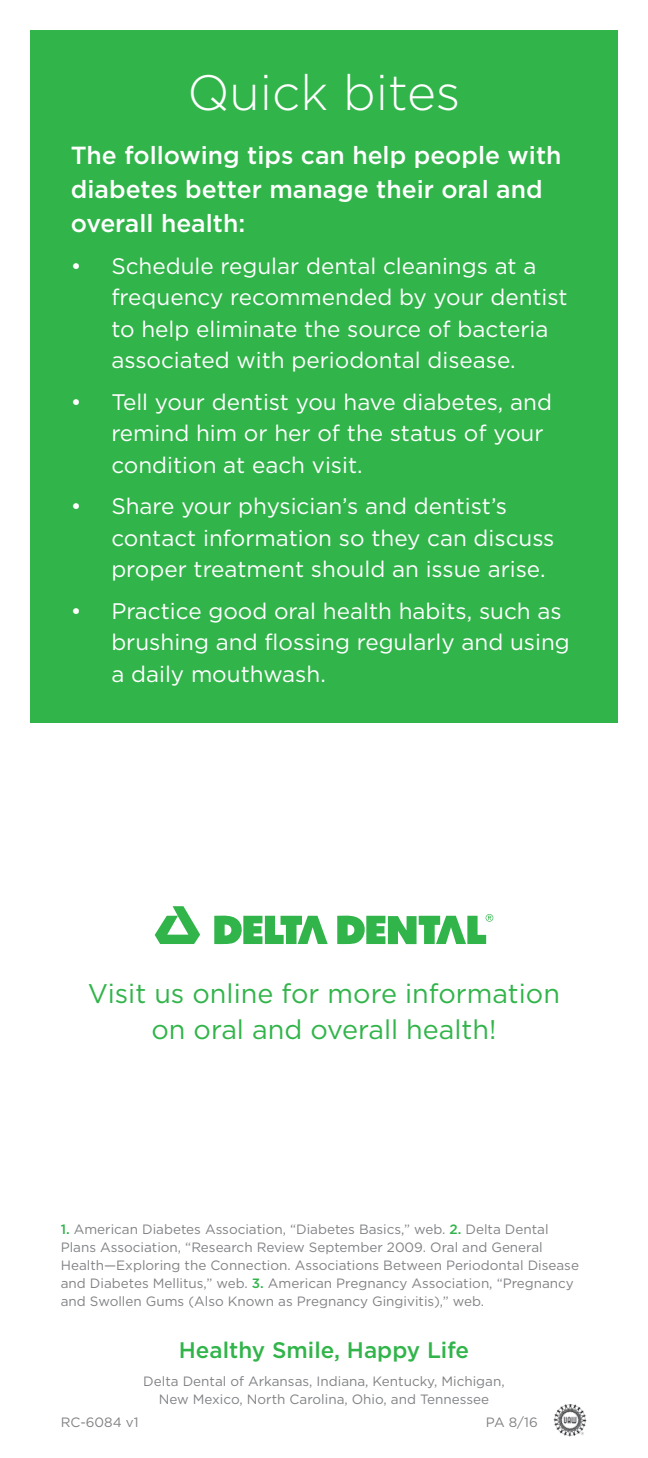
<style>
.page{position:relative;width:648px;height:1458px;background:#fff}
.page>*{position:absolute;margin:0;border:0;box-sizing:border-box;transform-origin:0 0}
.t1{font:300 49.5px "Gotham";color:#fff}
.t2{font:27px/36px "Gotham";color:#31b44a;text-align:center}
.t3{font:500 24.75px/33.8px "Gotham";color:#fff}
.t4{font:22.5px/31.5px "Gotham";color:#fff}
.t5{font:500 22.5px "Gotham";color:#31b44a}
.t6{font:13.5px/18px "Gotham";color:#808285}
.s1{font-weight:500;color:#31b44a}
</style>
<div class="page">
<div style="left:30px;top:30px;width:588px;height:693px;background:#31b44a"></div>
<svg style="left:155px;top:906px;width:45px;height:38px"></svg>
<svg style="left:214px;top:916px;width:114px;height:28px"></svg>
<svg style="left:337px;top:914px;width:156px;height:30px"></svg>
<img style="left:553px;top:1404px;width:34px;height:33px">
<h1 class="t1" style="left:187px;top:62px;width:275px">Quick bites</h1>
<p class="t3" style="left:71px;top:139px;width:492px">The following tips can help people with diabetes better manage their oral and overall health:</p>
<p class="t4" style="left:111px;top:249px;width:458px;text-indent:-40px">• Schedule regular dental cleanings at a frequency recommended by your dentist to help eliminate the source of bacteria associated with periodontal disease.</p>
<p class="t4" style="left:111px;top:386px;width:442px;text-indent:-40px">• Tell your dentist you have diabetes, and remind him or her of the status of your condition at each visit.</p>
<p class="t4" style="left:111px;top:490px;width:445px;text-indent:-40px">• Share your physician’s and dentist’s contact information so they can discuss proper treatment should an issue arise.</p>
<p class="t4" style="left:111px;top:595px;width:460px;text-indent:-40px">• Practice good oral health habits, such as brushing and flossing regularly and using a daily mouthwash.</p>
<p class="t2" style="left:88px;top:974px;width:474px">Visit us online for more information on oral and overall health!</p>
<p class="t6" style="left:61px;top:1220px;width:520px"><span class="s1">1.</span> American Diabetes Association, “Diabetes Basics,” web. <span class="s1">2.</span> Delta Dental Plans Association, “Research Review September 2009. Oral and General Health—Exploring the Connection. Associations Between Periodontal Disease and Diabetes Mellitus,” web. <span class="s1">3.</span> American Pregnancy Association, “Pregnancy and Swollen Gums (Also Known as Pregnancy Gingivitis),” web.</p>
<p class="t5" style="left:179px;top:1335px;width:292px">Healthy Smile, Happy Life</p>
<p class="t6" style="left:143px;top:1372px;width:363px;text-align:center">Delta Dental of Arkansas, Indiana, Kentucky, Michigan,<br>New Mexico, North Carolina, Ohio, and Tennessee</p>
<p class="t6" style="left:61px;top:1413px;width:79px">RC-6084 v1</p>
<p class="t6" style="left:486px;top:1413px;width:53px">PA 8/16</p>
</div>
